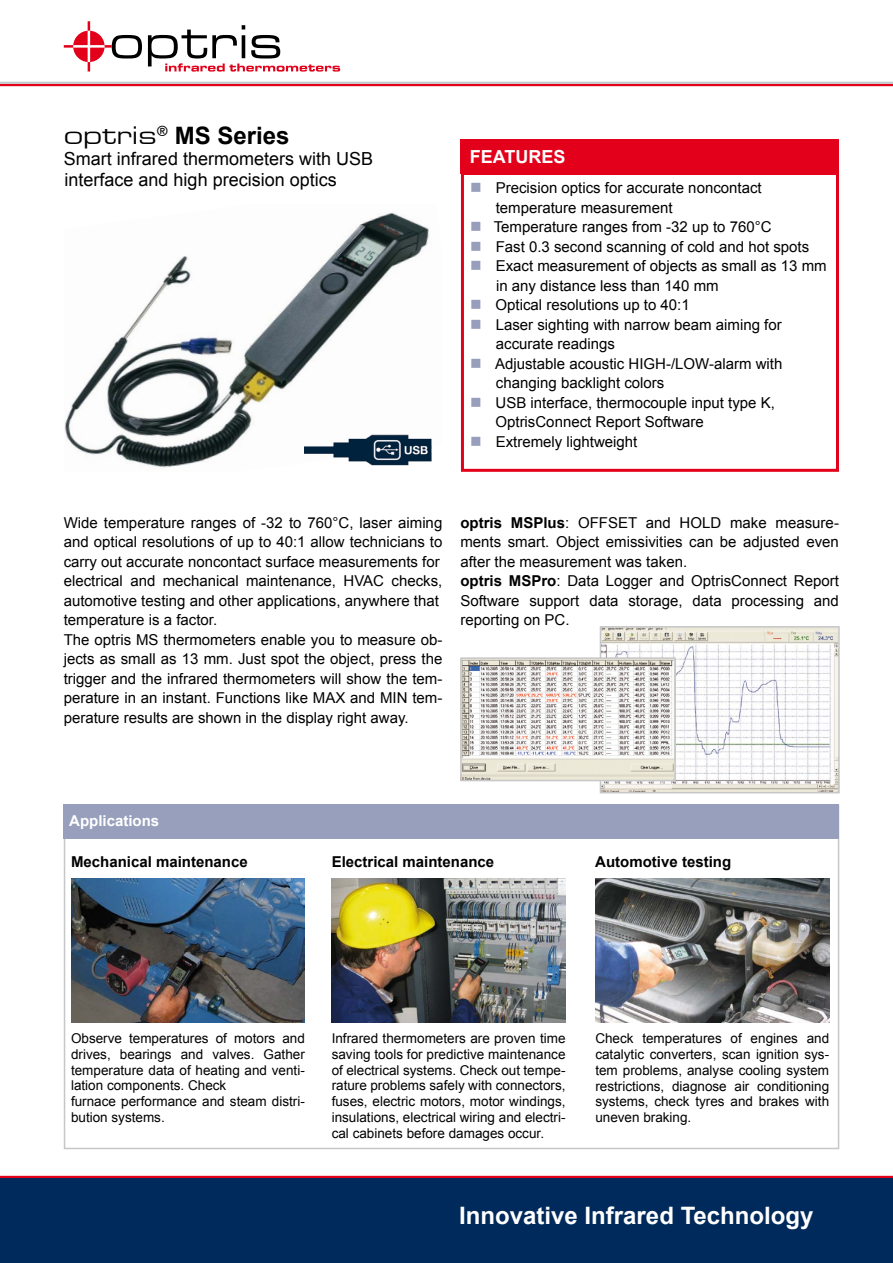
<style>
.page{position:relative;width:893px;height:1263px;background:#fff}
.page>*{position:absolute;margin:0;border:0;box-sizing:border-box;transform-origin:0 0}
.t1{font:700 24px "Arial";color:#fff}
.t2{font:700 24px "Arial";color:#000}
.t3{font:18px/21px "Arial";color:#000}
.t4{font:700 18px "Arial";color:#fff}
.t5{font:15px/19.5px "Arial";color:#000}
.t6{font:700 15px "Arial";color:#000}
.t7{font:700 15px "Arial";color:#fff}
.t8{font:13.5px/15.8px "Arial";color:#000;text-align:justify}
.s1{font-family:"Eurostile Ex Two Normal";font-weight:400}
.s2{font-weight:700}
</style>
<div class="page">
<div style="left:461px;top:139px;width:378px;height:34px;background:#e2001a"></div>
<svg style="left:148px;top:25px;width:192px;height:47px"></svg>
<svg style="left:64px;top:21px;width:78px;height:50px"></svg>
<div style="left:0;top:1178px;width:893px;height:85px;background:#002a5b"></div>
<hr style="left:0;top:1176px;width:893px;height:2px;background:#e2001a">
<hr style="left:0;top:84px;width:893px;height:2px;background:#e2001a">
<hr style="left:0;top:82px;width:893px;height:2px;background:#c6c7c8">
<div style="left:461px;top:172px;width:378px;height:300px;border:3px solid #e2001a"></div>
<img style="left:64px;top:212px;width:365px;height:256px">
<div style="left:64px;top:805px;width:775px;height:34px;background:#979fbc"></div>
<img style="left:71px;top:878px;width:234px;height:145px">
<img style="left:595px;top:878px;width:234px;height:145px">
<img style="left:332px;top:878px;width:234px;height:145px">
<img style="left:603px;top:629px;width:234px;height:161px">
<div style="left:600px;top:626px;width:240px;height:167px;border:2px solid #c6c7c8"></div>
<img style="left:463px;top:660px;width:210px;height:118px">
<div style="left:460px;top:657px;width:216px;height:124px;border:2px solid #c6c7c8"></div>
<img style="left:304px;top:425px;width:128px;height:43px">
<h1 class="t2" style="left:64px;top:120px;width:227px"><span class="s1">optris</span><sup>®</sup> MS Series</h1>
<p class="t3" style="left:64px;top:148px;width:311px">Smart infrared thermometers with USB interface and high precision optics</p>
<p class="t4" style="left:470px;top:145px;width:97px">FEATURES</p>
<p class="t5" style="left:494px;top:178px;width:334px">Precision optics for accurate noncontact temperature measurement<br>Temperature ranges from -32 up to 760°C<br>Fast 0.3 second scanning of cold and hot spots Exact measurement of objects as small as 13 mm in any distance less than 140 mm<br>Optical resolutions up to 40:1<br>Laser sighting with narrow beam aiming for accurate readings<br>Adjustable acoustic HIGH-/LOW-alarm with changing backlight colors<br>USB interface, thermocouple input type K, OptrisConnect Report Software<br>Extremely lightweight</p>
<p class="t5" style="left:64px;top:513px;width:380px">Wide temperature ranges of -32 to 760°C, laser aiming and optical resolutions of up to 40:1 allow technicians to carry out accurate noncontact surface measurements for electrical and mechanical maintenance, HVAC checks, automotive testing and other applications, anywhere that temperature is a factor.<br>The optris MS thermometers enable you to measure ob&shy;jects as small as 13 mm. Just spot the object, press the trigger and the infrared thermometers will show the tem&shy;perature in an instant. Functions like MAX and MIN tem&shy;perature results are shown in the display right away.</p>
<p class="t5" style="left:460px;top:513px;width:380px"><span class="s2">optris MSPlus</span>: OFFSET and HOLD make measure&shy;ments smart. Object emissivities can be adjusted even after the measurement was taken.<br><span class="s2">optris MSPro</span>: Data Logger and OptrisConnect Report Software support data storage, data processing and reporting on PC.</p>
<p class="t7" style="left:69px;top:811px;width:92px">Applications</p>
<p class="t6" style="left:71px;top:851px;width:178px">Mechanical maintenance</p>
<p class="t6" style="left:332px;top:851px;width:164px">Electrical maintenance</p>
<p class="t6" style="left:595px;top:851px;width:137px">Automotive testing</p>
<p class="t8" style="left:71px;top:1031px;width:235px;text-align:left">Observe temperatures of motors and drives, bearings and valves. Gather temperature data of heating and venti&shy;lation components. Check<br>furnace performance and steam distri&shy;bution systems.</p>
<p class="t8" style="left:332px;top:1031px;width:235px">Infrared thermometers are proven time saving tools for predictive maintenance of electrical systems. Check out tempe&shy;rature problems safely with connectors, fuses, electric motors, motor windings, insulations, electrical wiring and electri&shy;cal cabinets before damages occur.</p>
<p class="t8" style="left:595px;top:1031px;width:235px">Check temperatures of engines and catalytic converters, scan ignition sys&shy;tem problems, analyse cooling system restrictions, diagnose air conditioning systems, check tyres and brakes with uneven braking.</p>
<h1 class="t1" style="left:459px;top:1200px;width:356px">Innovative Infrared Technology</h1>
</div>
